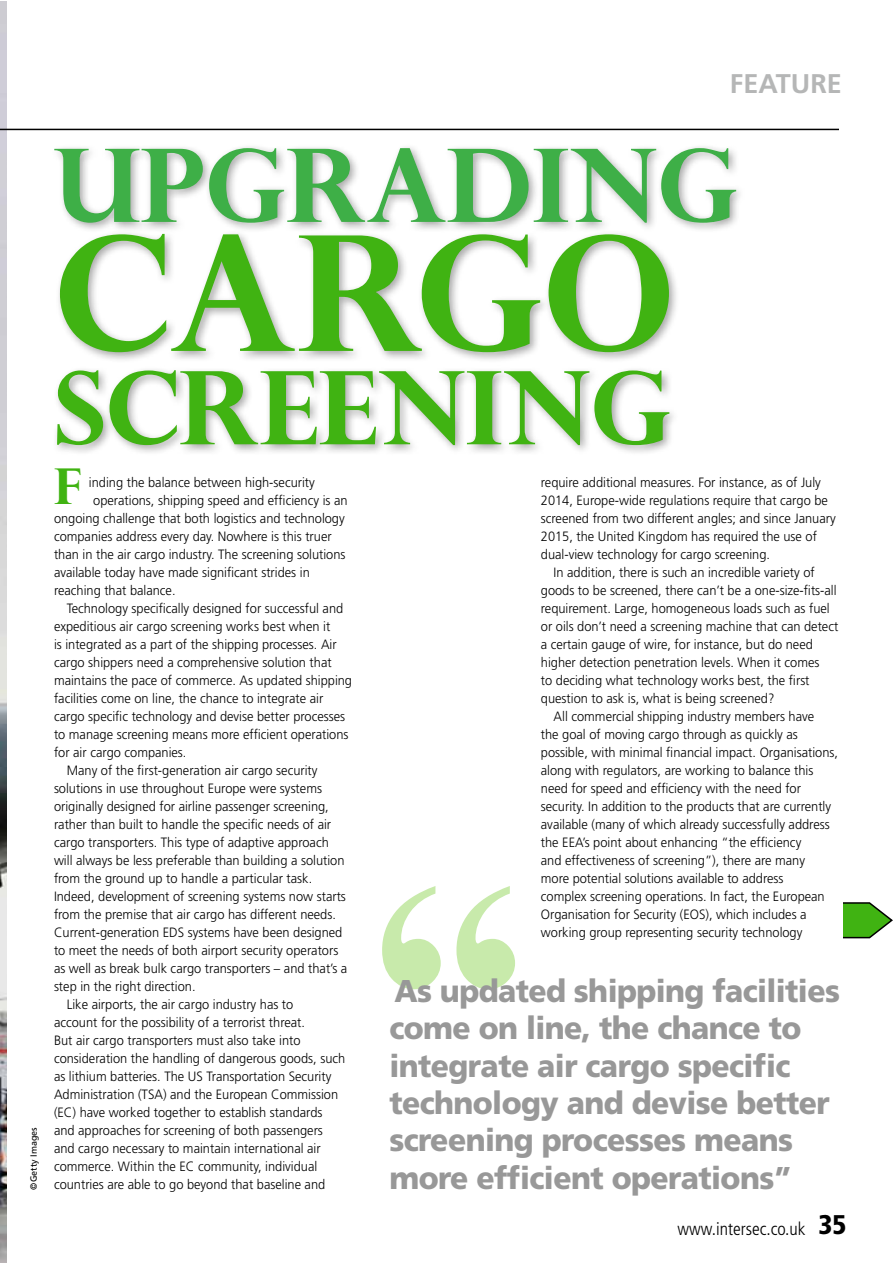
<style>
.page{position:relative;width:893px;height:1263px;background:#fff}
.page>*{position:absolute;margin:0;border:0;box-sizing:border-box;transform-origin:0 0}
.t1{font:700 316.65px "Times New Roman";color:#c8eaab}
.t2{font:700 160.5px "Perpetua Titling";color:#40b312}
.t3{font:700 101.55px "Perpetua Titling";color:#3eaf47}
.t4{font:700 101.55px "Perpetua Titling";color:#40b312}
.t5{font:700 49.5px "Perpetua Titling";color:#40b312}
.t6{font:900 31.5px/37.5px "Frutiger";letter-spacing:-.02em;color:#989898;scale:.95 1}
.t7{font:700 27px "Frutiger";color:#b5b6b6}
.t8{font:300 condensed 18px "Frutiger";color:#000}
.t9{font:300 13.5px "Frutiger";color:#000;scale:.95 1}
.t10{font:9px "Frutiger";color:#000}
.s1{font-weight:900;font-size:27px}
</style>
<div class="page">
<img style="left:0;top:1px;width:6px;height:1262px">
<svg style="left:843px;top:902px;width:49px;height:37px"></svg>
<hr style="left:0;top:129px;width:839px;height:1px;background:#000">
<div style="left:50px;top:143px;width:697px;height:313px;background:#000;opacity:.35"></div>
<h3 class="t7" style="left:730px;top:68px;width:113px">FEATURE</h3>
<p class="t10" style="left:28px;top:1189px;width:64px;rotate:-90deg">©Getty Images</p>
<h3 class="t3" style="left:54px;top:146px;width:685px">UPGRADING</h3>
<h2 class="t2" style="left:54px;top:231px;width:622px">CARGO</h2>
<h3 class="t4" style="left:54px;top:368px;width:619px">SCREENING</h3>
<p class="t9" style="left:541px;top:475px;width:296px">require additional measures. For instance, as of July</p>
<p class="t9" style="left:541px;top:493px;width:304px">2014, Europe-wide regulations require that cargo be</p>
<p class="t9" style="left:541px;top:511px;width:312px">screened from two different angles; and since January</p>
<p class="t9" style="left:541px;top:529px;width:292px">2015, the United Kingdom has required the use of</p>
<p class="t9" style="left:541px;top:547px;width:243px">dual-view technology for cargo screening.</p>
<p class="t9" style="left:554px;top:565px;width:276px">In addition, there is such an incredible variety of</p>
<p class="t9" style="left:541px;top:583px;width:313px">goods to be screened, there can’t be a one-size-fits-all</p>
<p class="t9" style="left:541px;top:601px;width:306px">requirement. Large, homogeneous loads such as fuel</p>
<p class="t9" style="left:541px;top:619px;width:315px">or oils don’t need a screening machine that can detect</p>
<p class="t9" style="left:541px;top:637px;width:288px">a certain gauge of wire, for instance, but do need</p>
<p class="t9" style="left:541px;top:655px;width:295px">higher detection penetration levels. When it comes</p>
<p class="t9" style="left:541px;top:673px;width:284px">to deciding what technology works best, the first</p>
<p class="t9" style="left:541px;top:690px;width:247px">question to ask is, what is being screened?</p>
<p class="t9" style="left:554px;top:708px;width:276px">All commercial shipping industry members have</p>
<p class="t9" style="left:541px;top:726px;width:272px">the goal of moving cargo through as quickly as</p>
<p class="t9" style="left:541px;top:744px;width:314px">possible, with minimal financial impact. Organisations,</p>
<p class="t9" style="left:541px;top:762px;width:288px">along with regulators, are working to balance this</p>
<p class="t9" style="left:541px;top:780px;width:275px">need for speed and efficiency with the need for</p>
<p class="t9" style="left:541px;top:798px;width:307px">security. In addition to the products that are currently</p>
<p class="t9" style="left:541px;top:816px;width:306px">available (many of which already successfully address</p>
<p class="t9" style="left:541px;top:834px;width:276px">the EEA’s point about enhancing “the efficiency</p>
<p class="t9" style="left:541px;top:852px;width:280px">and effectiveness of screening”), there are many</p>
<p class="t9" style="left:541px;top:870px;width:257px">more potential solutions available to address</p>
<p class="t9" style="left:541px;top:888px;width:300px">complex screening operations. In fact, the European</p>
<p class="t9" style="left:541px;top:906px;width:281px">Organisation for Security (EOS), which includes a</p>
<p class="t9" style="left:541px;top:924px;width:277px">working group representing security technology</p>
<h3 class="t5" style="left:54px;top:467px;width:29px">F</h3>
<p class="t9" style="left:89px;top:475px;width:239px">inding the balance between high-security</p>
<p class="t9" style="left:93px;top:493px;width:269px">operations, shipping speed and efficiency is an</p>
<p class="t9" style="left:54px;top:511px;width:308px">ongoing challenge that both logistics and technology</p>
<p class="t9" style="left:54px;top:529px;width:294px">companies address every day. Nowhere is this truer</p>
<p class="t9" style="left:54px;top:547px;width:308px">than in the air cargo industry. The screening solutions</p>
<p class="t9" style="left:54px;top:565px;width:271px">available today have made significant strides in</p>
<p class="t9" style="left:54px;top:583px;width:130px">reaching that balance.</p>
<p class="t9" style="left:67px;top:601px;width:293px">Technology specifically designed for successful and</p>
<p class="t9" style="left:54px;top:619px;width:292px">expeditious air cargo screening works best when it</p>
<p class="t9" style="left:54px;top:637px;width:299px">is integrated as a part of the shipping processes. Air</p>
<p class="t9" style="left:54px;top:655px;width:294px">cargo shippers need a comprehensive solution that</p>
<p class="t9" style="left:54px;top:673px;width:315px">maintains the pace of commerce. As updated shipping</p>
<p class="t9" style="left:54px;top:690px;width:285px">facilities come on line, the chance to integrate air</p>
<p class="t9" style="left:54px;top:708px;width:308px">cargo specific technology and devise better processes</p>
<p class="t9" style="left:54px;top:726px;width:312px">to manage screening means more efficient operations</p>
<p class="t9" style="left:54px;top:744px;width:141px">for air cargo companies.</p>
<p class="t9" style="left:67px;top:762px;width:266px">Many of the first-generation air cargo security</p>
<p class="t9" style="left:54px;top:780px;width:284px">solutions in use throughout Europe were systems</p>
<p class="t9" style="left:54px;top:798px;width:291px">originally designed for airline passenger screening,</p>
<p class="t9" style="left:54px;top:816px;width:293px">rather than built to handle the specific needs of air</p>
<p class="t9" style="left:54px;top:834px;width:291px">cargo transporters. This type of adaptive approach</p>
<p class="t9" style="left:54px;top:852px;width:307px">will always be less preferable than building a solution</p>
<p class="t9" style="left:54px;top:870px;width:273px">from the ground up to handle a particular task.</p>
<p class="t9" style="left:54px;top:888px;width:309px">Indeed, development of screening systems now starts</p>
<p class="t9" style="left:54px;top:906px;width:298px">from the premise that air cargo has different needs.</p>
<p class="t9" style="left:54px;top:924px;width:305px">Current-generation EDS systems have been designed</p>
<p class="t9" style="left:54px;top:942px;width:301px">to meet the needs of both airport security operators</p>
<p class="t9" style="left:54px;top:960px;width:310px">as well as break bulk cargo transporters – and that’s a</p>
<p class="t9" style="left:54px;top:978px;width:151px">step in the right direction.</p>
<p class="t9" style="left:67px;top:996px;width:240px">Like airports, the air cargo industry has to</p>
<p class="t9" style="left:54px;top:1014px;width:266px">account for the possibility of a terrorist threat.</p>
<p class="t9" style="left:54px;top:1032px;width:261px">But air cargo transporters must also take into</p>
<p class="t9" style="left:54px;top:1050px;width:308px">consideration the handling of dangerous goods, such</p>
<p class="t9" style="left:54px;top:1068px;width:294px">as lithium batteries. The US Transportation Security</p>
<p class="t9" style="left:54px;top:1086px;width:301px">Administration (TSA) and the European Commission</p>
<p class="t9" style="left:54px;top:1104px;width:284px">(EC) have worked together to establish standards</p>
<p class="t9" style="left:54px;top:1122px;width:285px">and approaches for screening of both passengers</p>
<p class="t9" style="left:54px;top:1140px;width:282px">and cargo necessary to maintain international air</p>
<p class="t9" style="left:54px;top:1158px;width:279px">commerce. Within the EC community, individual</p>
<h1 class="t1" style="left:370px;top:818px;width:160px">“</h1>
<h3 class="t6" style="left:389px;top:971px;width:476px">As updated shipping facilities come on line, the chance to integrate air cargo specific technology and devise better screening processes means more efficient operations”</h3>
<p class="t9" style="left:54px;top:1176px;width:287px">countries are able to go beyond that baseline and</p>
<h3 class="t8" style="left:677px;top:1218px;width:171px">www.intersec.co.uk <span class="s1">35</span></h3>
</div>
